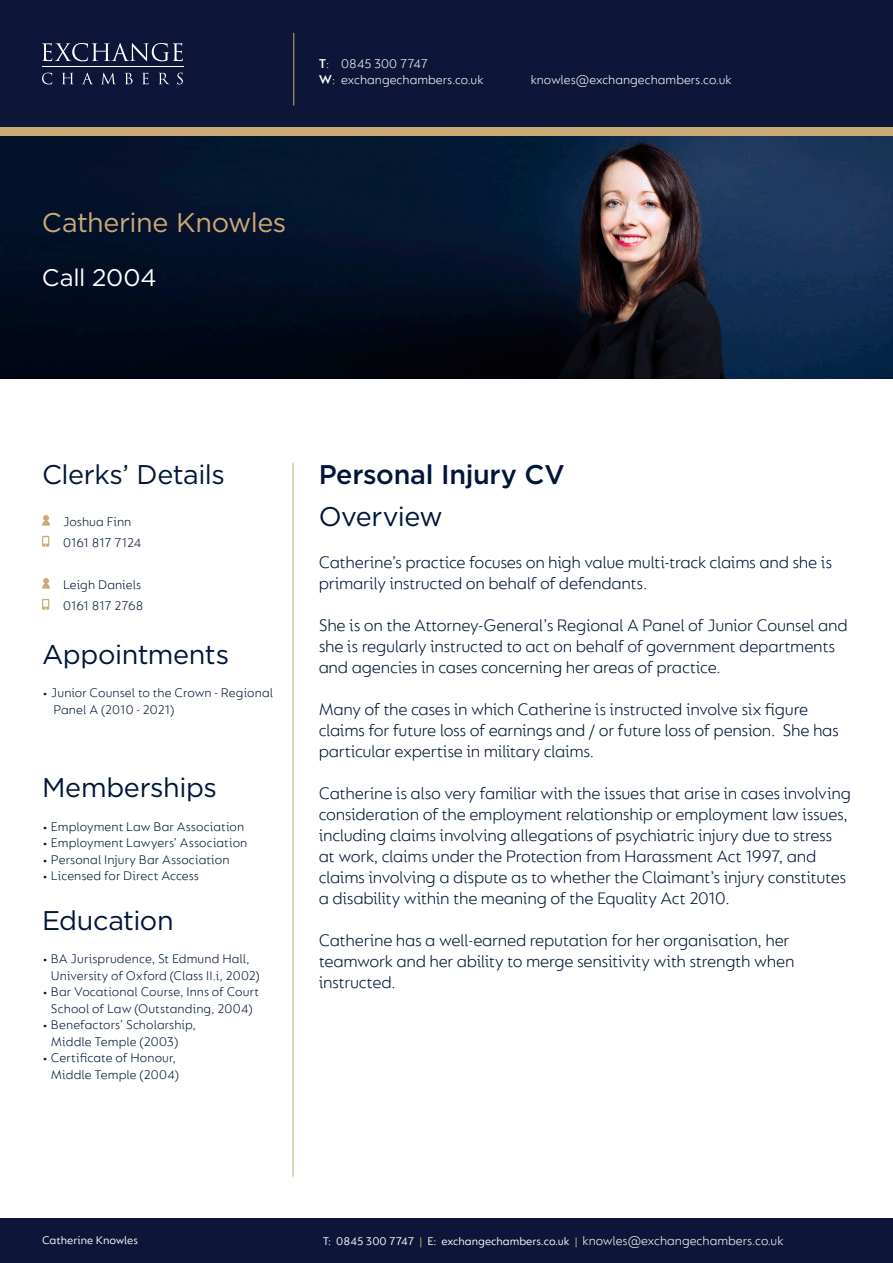
<style>
.page{position:relative;width:893px;height:1263px;background:#fff}
.page>*{position:absolute;margin:0;border:0;box-sizing:border-box;transform-origin:0 0}
.t1{font:27px "Gotham";letter-spacing:-.015em;color:#001537}
.t2{font:500 27px "Gotham";letter-spacing:-.01em;color:#001537}
.t3{font:27px "Gotham";letter-spacing:-.015em;color:#cbaa76}
.t4{font:24px "Gotham";letter-spacing:-.01em;color:#fff}
.t5{font:300 18px/21px "FS Lucas";letter-spacing:-.02em;color:#001537}
.t6{font:300 13.5px/16.5px "FS Lucas";letter-spacing:.005em;color:#001537}
.t7{font:300 13.5px/16.2px "FS Lucas";color:#fff}
.t8{font:12px "FS Lucas";color:#fff}
.s1{font-weight:600}
.s2{color:#cbaa76}
</style>
<div class="page">
<div style="left:0;top:64px;width:893px;height:72px;background:#cbaa76"></div>
<div style="left:0;top:0;width:893px;height:127px;background:#0d1638"></div>
<div style="left:0;top:1219px;width:893px;height:44px;background:#0d1638"></div>
<hr style="left:42px;top:67px;width:142px;height:1px;background:#fff">
<svg style="left:42px;top:43px;width:141px;height:18px"></svg>
<svg style="left:42px;top:73px;width:10px;height:11px"></svg>
<svg style="left:62px;top:73px;width:11px;height:11px"></svg>
<svg style="left:82px;top:73px;width:11px;height:11px"></svg>
<svg style="left:102px;top:73px;width:13px;height:11px"></svg>
<svg style="left:125px;top:73px;width:8px;height:11px"></svg>
<svg style="left:142px;top:73px;width:7px;height:11px"></svg>
<svg style="left:159px;top:73px;width:10px;height:11px"></svg>
<svg style="left:177px;top:73px;width:6px;height:11px"></svg>
<hr style="left:293px;top:33px;width:1px;height:73px;background:#cbaa76">
<hr style="left:293px;top:463px;width:1px;height:714px;background:#cbaa76">
<img style="left:0;top:136px;width:893px;height:242px">
<svg style="left:42px;top:536px;width:7px;height:11px"></svg>
<svg style="left:42px;top:599px;width:7px;height:11px"></svg>
<svg style="left:42px;top:515px;width:8px;height:11px"></svg>
<svg style="left:42px;top:578px;width:8px;height:11px"></svg>
<p class="t7" style="left:319px;top:55px;width:166px"><span class="s1">T</span>: 0845 300 7747<br><span class="s1">W</span>: exchangechambers.co.uk</p>
<p class="t7" style="left:531px;top:71px;width:202px">knowles@exchangechambers.co.uk</p>
<p class="t3" style="left:42px;top:205px;width:246px">Catherine Knowles</p>
<p class="t4" style="left:42px;top:262px;width:116px">Call 2004</p>
<p class="t1" style="left:42px;top:457px;width:184px">Clerks’ Details</p>
<p class="t6" style="left:63px;top:510px;width:80px;line-height:21px">Joshua Finn<br>0161 817 7124</p>
<p class="t6" style="left:63px;top:573px;width:82px;line-height:21px">Leigh Daniels<br>0161 817 2768</p>
<p class="t1" style="left:42px;top:637px;width:189px">Appointments</p>
<p class="t6" style="left:53px;top:684px;width:221px;text-indent:-11px">• Junior Counsel to the Crown - Regional<br>Panel A (2010 - 2021)</p>
<p class="t1" style="left:42px;top:770px;width:176px">Memberships</p>
<p class="t6" style="left:42px;top:818px;width:204px">• Employment Law Bar Association</p>
<p class="t6" style="left:42px;top:834px;width:207px">• Employment Lawyers’ Association</p>
<p class="t6" style="left:42px;top:851px;width:189px">• Personal Injury Bar Association</p>
<p class="t6" style="left:42px;top:867px;width:158px">• Licensed for Direct Access</p>
<p class="t1" style="left:42px;top:903px;width:133px">Education</p>
<p class="t6" style="left:51px;top:950px;width:210px;text-indent:-9px">• BA Jurisprudence, St Edmund Hall,<br>University of Oxford (Class II.i, 2002)</p>
<p class="t6" style="left:42px;top:983px;width:219px;text-align:center">• Bar Vocational Course, Inns of Court<br>School of Law (Outstanding, 2004)</p>
<p class="t6" style="left:51px;top:1016px;width:147px;text-indent:-9px">• Benefactors’ Scholarship,<br>Middle Temple (2003)</p>
<p class="t6" style="left:42px;top:1049px;width:138px;text-align:right">• Certificate of Honour,<br>Middle Temple (2004)</p>
<p class="t2" style="left:319px;top:456px;width:247px">Personal Injury CV</p>
<p class="t1" style="left:319px;top:499px;width:126px">Overview</p>
<p class="t5" style="left:319px;top:551px;width:515px">Catherine’s practice focuses on high value multi-track claims and she is primarily instructed on behalf of defendants.</p>
<p class="t5" style="left:319px;top:614px;width:530px">She is on the Attorney-General’s Regional A Panel of Junior Counsel and she is regularly instructed to act on behalf of government departments and agencies in cases concerning her areas of practice.</p>
<p class="t5" style="left:319px;top:698px;width:522px">Many of the cases in which Catherine is instructed involve six figure claims for future loss of earnings and / or future loss of pension. She has particular expertise in military claims.</p>
<p class="t5" style="left:319px;top:782px;width:534px">Catherine is also very familiar with the issues that arise in cases involving consideration of the employment relationship or employment law issues, including claims involving allegations of psychiatric injury due to stress at work, claims under the Protection from Harassment Act 1997, and claims involving a dispute as to whether the Claimant’s injury constitutes a disability within the meaning of the Equality Act 2010.</p>
<p class="t5" style="left:319px;top:929px;width:477px">Catherine has a well-earned reputation for her organisation, her teamwork and her ability to merge sensitivity with strength when instructed.</p>
<p class="t7" style="left:583px;top:1233px;width:202px">knowles@exchangechambers.co.uk</p>
<p class="t8" style="left:42px;top:1233px;width:97px">Catherine Knowles</p>
<p class="t8" style="left:323px;top:1235px;width:256px">T: 0845 300 7747 <span class="s2">|</span> E: exchangechambers.co.uk <span class="s2">|</span></p>
</div>
